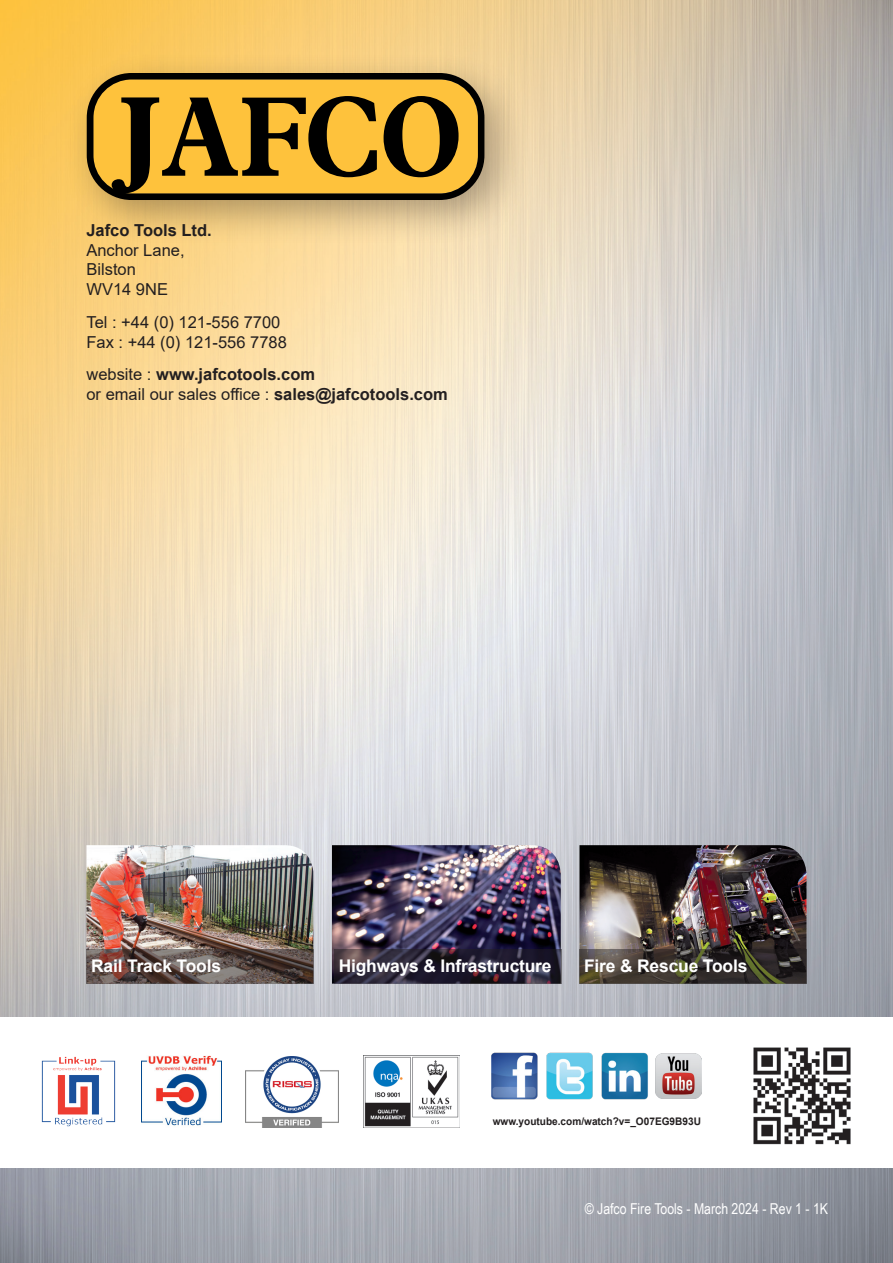
<style>
.page{position:relative;width:893px;height:1263px;background:#fff}
.page>*{position:absolute;margin:0;border:0;box-sizing:border-box;transform-origin:0 0}
.t1{font:700 17.4px "Arial";letter-spacing:-.01em;color:#fff}
.t2{font:16.5px "Arial";color:#231f20}
.t3{font:700 16.5px "Arial";color:#231f20}
.t4{font:15px "Arial Narrow";color:#fff}
.t5{font:700 10.5px "Arial";color:#231f20;scale:.96 1}
.s1{font-weight:400}
.s2{font-weight:700}
</style>
<div class="page">
<img style="left:0;top:0;width:893px;height:1263px">
<div style="left:0;top:1017px;width:893px;height:151px;background:#fff"></div>
<img style="left:41px;top:1056px;width:75px;height:71px">
<img style="left:86px;top:845px;width:227px;height:139px">
<svg style="left:87px;top:949px;width:227px;height:35px;background:#5d4d48"></svg>
<img style="left:332px;top:845px;width:229px;height:139px">
<svg style="left:334px;top:949px;width:227px;height:35px;background:#2e2838"></svg>
<img style="left:579px;top:845px;width:227px;height:104px">
<svg style="left:579px;top:949px;width:227px;height:35px;background:#3f3a31"></svg>
<img style="left:363px;top:1056px;width:96px;height:72px">
<img style="left:245px;top:1057px;width:94px;height:71px">
<img style="left:141px;top:1056px;width:80px;height:70px">
<img style="left:491px;top:1052px;width:211px;height:48px">
<div style="left:66px;top:51px;width:464px;height:194px;background:#231f20;opacity:.35"></div>
<svg style="left:87px;top:73px;width:397px;height:127px;background:#a67f29"></svg>
<img style="left:753px;top:1047px;width:98px;height:98px">
<p class="t3" style="left:86px;top:218px;width:127px">Jafco Tools Ltd.</p>
<p class="t2" style="left:86px;top:238px;width:100px">Anchor Lane,</p>
<p class="t2" style="left:86px;top:258px;width:51px">Bilston</p>
<p class="t2" style="left:86px;top:278px;width:83px">WV14 9NE</p>
<p class="t2" style="left:86px;top:311px;width:195px">Tel : +44 (0) 121-556 7700</p>
<p class="t2" style="left:86px;top:330px;width:202px">Fax : +44 (0) 121-556 7788</p>
<p class="t3" style="left:86px;top:363px;width:230px"><span class="s1">website :</span> www.jafcotools.com</p>
<p class="t2" style="left:86px;top:383px;width:363px">or email our sales office : <span class="s2">sales@jafcotools.com</span></p>
<p class="t1" style="left:91px;top:953px;width:131px">Rail Track Tools</p>
<p class="t1" style="left:339px;top:953px;width:214px">Highways &amp; Infrastructure</p>
<p class="t1" style="left:584px;top:953px;width:165px">Fire &amp; Rescue Tools</p>
<p class="t5" style="left:493px;top:1114px;width:218px">www.youtube.com/watch?v=_O07EG9B93U</p>
<p class="t4" style="left:585px;top:1197px;width:245px">© Jafco Fire Tools - March 2024 - Rev 1 - 1K</p>
</div>
